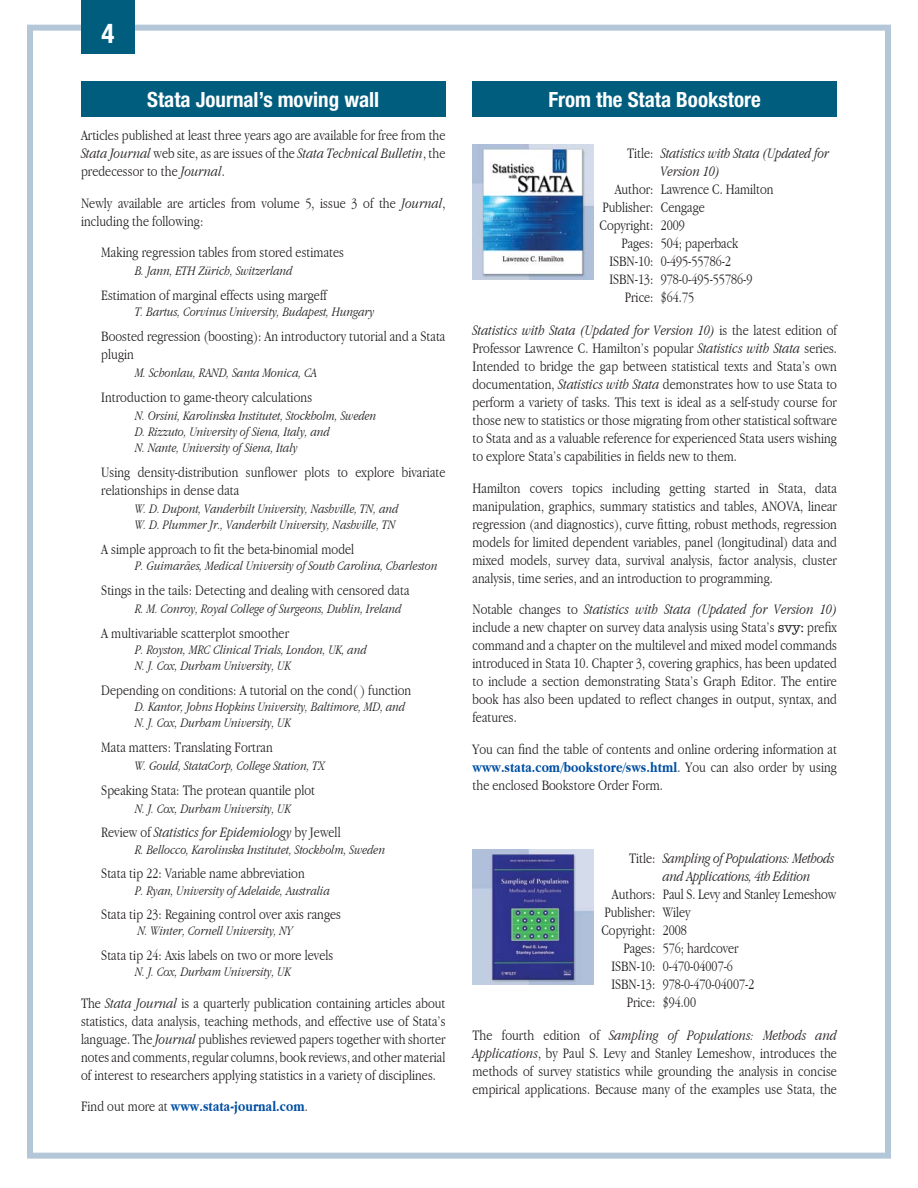
<style>
.page{position:relative;width:918px;height:1188px;background:#fff}
.page>*{position:absolute;margin:0;border:0;box-sizing:border-box;transform-origin:0 0}
.t1{font:700 condensed 27px "Helvetica Neue";color:#fff}
.t2{font:700 condensed 21px "Helvetica Neue";color:#fff}
.t3{font:300 15px/18px "Apple Garamond";letter-spacing:.005em;color:#231f20;text-align:justify}
.t4{font:italic 300 15px/18px "Apple Garamond";color:#231f20}
.t5{font:700 15px "Apple Garamond";letter-spacing:.005em;color:#004fa3}
.t6{font:italic 300 13.5px/16.2px "Apple Garamond";letter-spacing:.005em;color:#231f20}
.s1{font-style:italic}
.s2{font-style:normal}
.s3{font-weight:300;color:#231f20}
.s4{font-family:"American Typewriter";font-weight:400;font-size:13.5px}
.s5{font-weight:700;color:#004fa3}
</style>
<div class="page">
<div style="left:27px;top:25px;width:864px;height:1134px;border:6px solid #b3c7d8"></div>
<div style="left:472px;top:81px;width:365px;height:36px;background:#005d7e"></div>
<img style="left:472px;top:144px;width:122px;height:135px">
<img style="left:472px;top:849px;width:122px;height:135px">
<div style="left:81px;top:81px;width:365px;height:36px;background:#005d7e"></div>
<div style="left:81px;top:0;width:54px;height:54px;background:#005d7e"></div>
<h1 class="t1" style="left:102px;top:17px;width:14px">4</h1>
<h2 class="t2" style="left:147px;top:87px;width:234px">Stata Journal’s moving wall</h2>
<p class="t3" style="left:81px;top:126px;width:366px">Articles published at least three years ago are available for free from the <span class="s1">Stata Journal</span> web site, as are issues of the <span class="s1">Stata Technical Bulletin</span>, the predecessor to the <span class="s1">Journal</span>.</p>
<p class="t3" style="left:81px;top:194px;width:366px">Newly available are articles from volume 5, issue 3 of the <span class="s1">Journal</span>, including the following:</p>
<p class="t3" style="left:101px;top:243px;width:244px">Making regression tables from stored estimates</p>
<p class="t6" style="left:135px;top:263px;width:159px">B. Jann, ETH Zürich, Switzerland</p>
<p class="t3" style="left:101px;top:286px;width:227px">Estimation of marginal effects using margeff</p>
<p class="t6" style="left:135px;top:304px;width:241px">T. Bartus, Corvinus University, Budapest, Hungary</p>
<p class="t3" style="left:101px;top:327px;width:346px">Boosted regression (boosting): An introductory tutorial and a Stata plugin</p>
<p class="t6" style="left:135px;top:364px;width:184px">M. Schonlau, RAND, Santa Monica, CA</p>
<p class="t3" style="left:101px;top:388px;width:212px">Introduction to game-theory calculations</p>
<p class="t6" style="left:135px;top:407px;width:243px">N. Orsini, Karolinska Institutet, Stockholm, Sweden<br>D. Rizzuto, University of Siena, Italy, and<br>N. Nante, University of Siena, Italy</p>
<p class="t3" style="left:101px;top:463px;width:346px">Using density-distribution sunflower plots to explore bivariate relationships in dense data</p>
<p class="t6" style="left:135px;top:500px;width:265px">W. D. Dupont, Vanderbilt University, Nashville, TN, and<br>W. D. Plummer Jr., Vanderbilt University, Nashville, TN</p>
<p class="t3" style="left:101px;top:540px;width:254px">A simple approach to fit the beta-binomial model</p>
<p class="t6" style="left:135px;top:557px;width:304px">P. Guimarães, Medical University of South Carolina, Charleston</p>
<p class="t3" style="left:101px;top:581px;width:310px">Stings in the tails: Detecting and dealing with censored data</p>
<p class="t6" style="left:135px;top:600px;width:268px">R. M. Conroy, Royal College of Surgeons, Dublin, Ireland</p>
<p class="t3" style="left:101px;top:624px;width:189px">A multivariable scatterplot smoother</p>
<p class="t6" style="left:135px;top:641px;width:233px">P. Royston, MRC Clinical Trials, London, UK, and<br>N. J. Cox, Durham University, UK</p>
<p class="t3" style="left:101px;top:681px;width:312px">Depending on conditions: A tutorial on the cond( ) function</p>
<p class="t6" style="left:135px;top:698px;width:272px">D. Kantor, Johns Hopkins University, Baltimore, MD, and<br>N. J. Cox, Durham University, UK</p>
<p class="t3" style="left:101px;top:738px;width:173px">Mata matters: Translating Fortran</p>
<p class="t6" style="left:135px;top:757px;width:191px">W. Gould, StataCorp, College Station, TX</p>
<p class="t3" style="left:101px;top:781px;width:215px">Speaking Stata: The protean quantile plot</p>
<p class="t6" style="left:135px;top:800px;width:157px">N. J. Cox, Durham University, UK</p>
<p class="t4" style="left:101px;top:823px;width:241px"><span class="s2">Review of</span> Statistics for Epidemiology <span class="s2">by Jewell</span></p>
<p class="t6" style="left:135px;top:841px;width:252px">R. Bellocco, Karolinska Institutet, Stockholm, Sweden</p>
<p class="t3" style="left:101px;top:864px;width:205px">Stata tip 22: Variable name abbreviation</p>
<p class="t6" style="left:135px;top:882px;width:197px">P. Ryan, University of Adelaide, Australia</p>
<p class="t3" style="left:101px;top:905px;width:241px">Stata tip 23: Regaining control over axis ranges</p>
<p class="t6" style="left:138px;top:923px;width:156px">N. Winter, Cornell University, NY</p>
<p class="t3" style="left:101px;top:946px;width:234px">Stata tip 24: Axis labels on two or more levels</p>
<p class="t6" style="left:135px;top:964px;width:157px">N. J. Cox, Durham University, UK</p>
<p class="t3" style="left:81px;top:994px;width:366px">The <span class="s1">Stata Journal</span> is a quarterly publication containing articles about statistics, data analysis, teaching methods, and effective use of Stata’s language. The <span class="s1">Journal</span> publishes reviewed papers together with shorter notes and comments, regular columns, book reviews, and other material of interest to researchers applying statistics in a variety of disciplines.</p>
<p class="t5" style="left:81px;top:1098px;width:228px"><span class="s3">Find out more at</span> www.stata-journal.com<span class="s3">.</span></p>
<h2 class="t2" style="left:549px;top:87px;width:214px">From the Stata Bookstore</h2>
<p class="t4" style="left:661px;top:144px;width:170px;text-indent:-34px"><span class="s2">Title:</span> Statistics with Stata (Updated for<br>Version 10)</p>
<p class="t3" style="left:615px;top:180px;width:160px">Author: Lawrence C. Hamilton</p>
<p class="t3" style="left:603px;top:198px;width:104px">Publisher: Cengage</p>
<p class="t3" style="left:599px;top:216px;width:87px">Copyright: 2009</p>
<p class="t3" style="left:622px;top:234px;width:118px">Pages: 504; paperback</p>
<p class="t3" style="left:609px;top:252px;width:123px">ISBN-10: 0-495-55786-2</p>
<p class="t3" style="left:609px;top:270px;width:145px">ISBN-13: 978-0-495-55786-9</p>
<p class="t3" style="left:625px;top:288px;width:71px">Price: $64.75</p>
<p class="t3" style="left:472px;top:321px;width:366px"><span class="s1">Statistics with Stata (Updated for Version 10)</span> is the latest edition of Professor Lawrence C. Hamilton’s popular <span class="s1">Statistics with Stata</span> series.<br>Intended to bridge the gap between statistical texts and Stata’s own documentation, <span class="s1">Statistics with Stata</span> demonstrates how to use Stata to perform a variety of tasks. This text is ideal as a self-study course for those new to statistics or those migrating from other statistical software to Stata and as a valuable reference for experienced Stata users wishing to explore Stata’s capabilities in fields new to them.</p>
<p class="t3" style="left:472px;top:478px;width:366px">Hamilton covers topics including getting started in Stata, data manipulation, graphics, summary statistics and tables, ANOVA, linear regression (and diagnostics), curve fitting, robust methods, regression models for limited dependent variables, panel (longitudinal) data and mixed models, survey data, survival analysis, factor analysis, cluster analysis, time series, and an introduction to programming.</p>
<p class="t3" style="left:472px;top:600px;width:366px">Notable changes to <span class="s1">Statistics with Stata (Updated for Version 10) </span>include a new chapter on survey data analysis using Stata’s <span class="s4">svy:</span> prefix command and a chapter on the multilevel and mixed model commands introduced in Stata 10. Chapter 3, covering graphics, has been updated to include a section demonstrating Stata’s Graph Editor. The entire book has also been updated to reflect changes in output, syntax, and features.</p>
<p class="t3" style="left:473px;top:739px;width:366px">You can find the table of contents and online ordering information at <span class="s5">www.stata.com/bookstore/sws.html</span>. You can also order by using the enclosed Bookstore Order Form.</p>
<p class="t4" style="left:663px;top:849px;width:173px;text-indent:-34px"><span class="s2">Title:</span> Sampling of Populations: Methods and Applications, 4th Edition</p>
<p class="t3" style="left:612px;top:885px;width:226px">Authors: Paul S. Levy and Stanley Lemeshow</p>
<p class="t3" style="left:605px;top:903px;width:87px">Publisher: Wiley</p>
<p class="t3" style="left:601px;top:921px;width:87px">Copyright: 2008</p>
<p class="t3" style="left:623px;top:939px;width:117px">Pages: 576; hardcover</p>
<p class="t3" style="left:611px;top:957px;width:123px">ISBN-10: 0-470-04007-6</p>
<p class="t3" style="left:611px;top:975px;width:145px">ISBN-13: 978-0-470-04007-2</p>
<p class="t3" style="left:627px;top:993px;width:71px">Price: $94.00</p>
<p class="t3" style="left:472px;top:1026px;width:366px">The fourth edition of <span class="s1">Sampling of Populations: Methods and Applications</span>, by Paul S. Levy and Stanley Lemeshow, introduces the methods of survey statistics while grounding the analysis in concise empirical applications. Because many of the examples use Stata, the</p>
</div>
